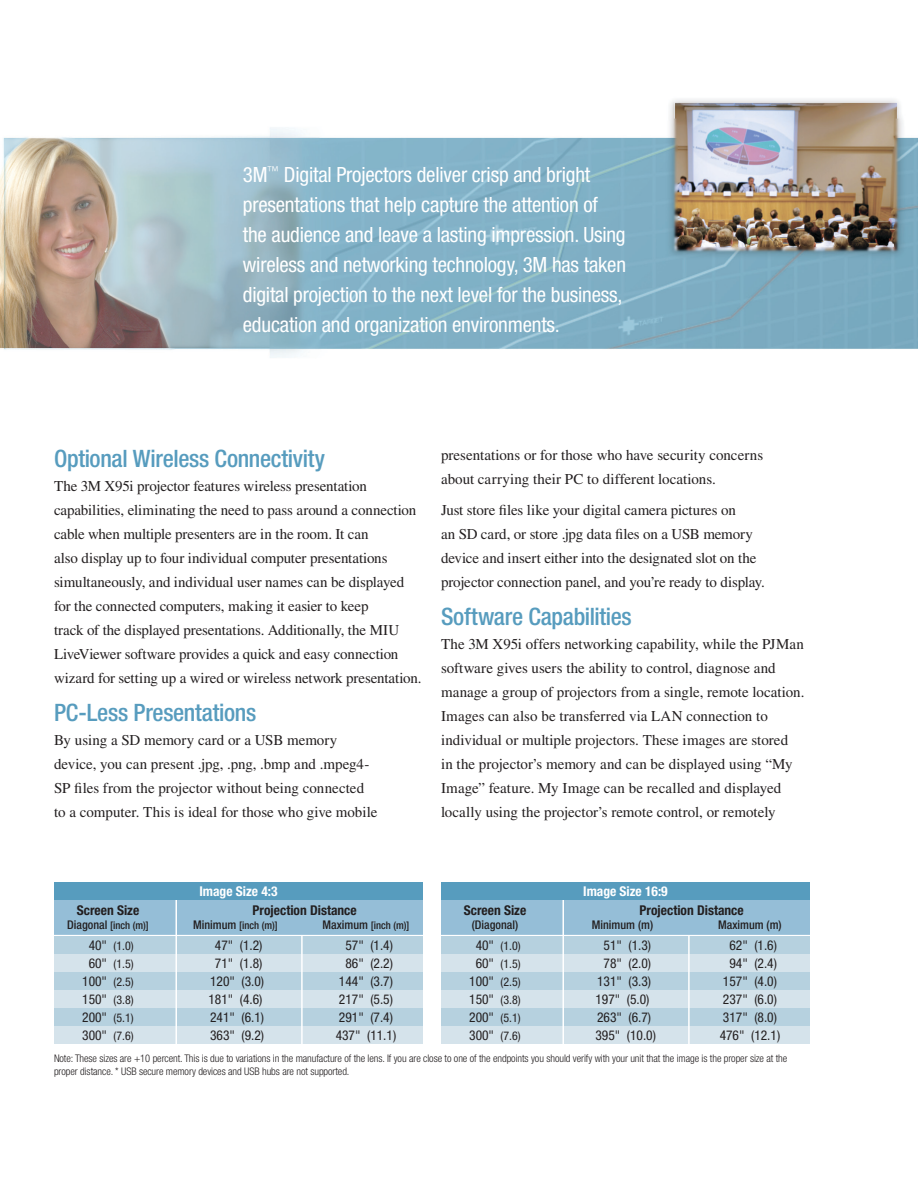
<style>
.page{position:relative;width:918px;height:1188px;background:#fff}
.page>*{position:absolute;margin:0;border:0;box-sizing:border-box;transform-origin:0 0}
.Body_Subhead{font:500 condensed 24px "Helvetica Neue LT Std";letter-spacing:-.015em;color:#579cbe}
.t1{font:condensed 21px/30px "Helvetica Neue LT Std";letter-spacing:-.01em;color:#fff}
.Body_Copy{font:15px/24px "Times LT Std";letter-spacing:-.005em;color:#231f20}
.t2{font:condensed 13.5px "Helvetica Neue LT Std";color:#231f20}
.t3{font:700 condensed 13.5px "Helvetica Neue LT Std";color:#231f20}
.t4{font:700 condensed 13.5px "Helvetica Neue LT Std";color:#fff}
.t5{font:condensed 12px "Helvetica Neue LT Std";color:#231f20}
.t6{font:500 condensed 12px "Helvetica Neue LT Std";color:#231f20}
.t7{font:300 condensed 10.5px/13.5px "Helvetica Neue LT Std";letter-spacing:-.005em;color:#231f20}
.t8{font:500 condensed 10.5px "Helvetica Neue LT Std";color:#231f20}
.s1{font-size:12px}
.s2{font-size:13.5px}
</style>
<div class="page">
<img style="left:0;top:99px;width:918px;height:259px">
<div style="left:54px;top:1026px;width:369px;height:18px;background:#d5e3eb"></div>
<div style="left:54px;top:1008px;width:369px;height:18px;background:#b6d1df"></div>
<div style="left:54px;top:882px;width:369px;height:18px;background:#579cbe"></div>
<div style="left:54px;top:990px;width:369px;height:18px;background:#d5e3eb"></div>
<div style="left:54px;top:972px;width:369px;height:18px;background:#b6d1df"></div>
<div style="left:54px;top:954px;width:369px;height:18px;background:#d5e3eb"></div>
<div style="left:54px;top:936px;width:369px;height:18px;background:#b6d1df"></div>
<div style="left:54px;top:900px;width:369px;height:36px;background:#95bed7"></div>
<hr style="left:301px;top:936px;width:2px;height:108px;background:#fff">
<hr style="left:54px;top:935px;width:369px;height:1px;background:#fff">
<div style="left:441px;top:1026px;width:369px;height:18px;background:#d5e3eb"></div>
<div style="left:441px;top:1008px;width:369px;height:18px;background:#b6d1df"></div>
<div style="left:441px;top:882px;width:369px;height:18px;background:#579cbe"></div>
<div style="left:441px;top:990px;width:369px;height:18px;background:#d5e3eb"></div>
<div style="left:441px;top:972px;width:369px;height:18px;background:#b6d1df"></div>
<div style="left:441px;top:954px;width:369px;height:18px;background:#d5e3eb"></div>
<div style="left:441px;top:936px;width:369px;height:18px;background:#b6d1df"></div>
<div style="left:441px;top:900px;width:369px;height:36px;background:#95bed7"></div>
<hr style="left:688px;top:936px;width:2px;height:108px;background:#fff">
<hr style="left:441px;top:935px;width:369px;height:1px;background:#fff">
<hr style="left:562px;top:900px;width:2px;height:144px;background:#fff">
<hr style="left:176px;top:900px;width:1px;height:144px;background:#fff">
<p class="t1" style="left:243px;top:159px;width:385px">3M<sup>™</sup> Digital Projectors deliver crisp and bright presentations that help capture the attention of the audience and leave a lasting impression. Using wireless and networking technology, 3M has taken digital projection to the next level for the business, education and organization environments.</p>
<p class="Body_Subhead" style="left:54px;top:444px;width:273px">Optional Wireless Connectivity</p>
<p class="Body_Copy" style="left:54px;top:474px;width:369px">The 3M X95i projector features wireless presentation capabilities, eliminating the need to pass around a connection cable when multiple presenters are in the room. It can<br>also display up to four individual computer presentations simultaneously, and individual user names can be displayed for the connected computers, making it easier to keep<br>track of the displayed presentations. Additionally, the MIU LiveViewer software provides a quick and easy connection wizard for setting up a wired or wireless network presentation.</p>
<p class="Body_Subhead" style="left:54px;top:698px;width:204px">PC-Less Presentations</p>
<p class="Body_Copy" style="left:54px;top:728px;width:325px">By using a SD memory card or a USB memory device, you can present .jpg, .png, .bmp and .mpeg4- SP files from the projector without being connected to a computer. This is ideal for those who give mobile</p>
<p class="Body_Copy" style="left:441px;top:443px;width:324px">presentations or for those who have security concerns about carrying their PC to different locations.</p>
<p class="Body_Copy" style="left:441px;top:498px;width:325px">Just store files like your digital camera pictures on<br>an SD card, or store .jpg data files on a USB memory device and insert either into the designated slot on the projector connection panel, and you’re ready to display.</p>
<p class="Body_Subhead" style="left:441px;top:602px;width:192px">Software Capabilities</p>
<p class="Body_Copy" style="left:441px;top:632px;width:365px">The 3M X95i offers networking capability, while the PJMan software gives users the ability to control, diagnose and manage a group of projectors from a single, remote location.<br>Images can also be transferred via LAN connection to individual or multiple projectors. These images are stored<br>in the projector’s memory and can be displayed using “My Image” feature. My Image can be recalled and displayed locally using the projector’s remote control, or remotely</p>
<p class="t4" style="left:199px;top:883px;width:80px">Image Size 4:3</p>
<p class="t3" style="left:77px;top:902px;width:64px">Screen Size</p>
<p class="t3" style="left:253px;top:902px;width:106px">Projection Distance</p>
<p class="t8" style="left:67px;top:919px;width:83px"><span class="s1">Diagonal</span> [inch (m)]</p>
<p class="t8" style="left:193px;top:919px;width:86px"><span class="s1">Minimum</span> [inch (m)]</p>
<p class="t8" style="left:322px;top:919px;width:89px"><span class="s1">Maximum</span> [inch (m)]</p>
<p class="t5" style="left:89px;top:939px;width:47px"><span class="s2">40"</span> (1.0)</p>
<p class="t2" style="left:215px;top:937px;width:49px">47" (1.2)</p>
<p class="t2" style="left:345px;top:937px;width:49px">57" (1.4)</p>
<p class="t5" style="left:89px;top:957px;width:47px"><span class="s2">60"</span> (1.5)</p>
<p class="t2" style="left:215px;top:955px;width:49px">71" (1.8)</p>
<p class="t2" style="left:345px;top:955px;width:49px">86" (2.2)</p>
<p class="t5" style="left:82px;top:975px;width:53px"><span class="s2">100"</span> (2.5)</p>
<p class="t2" style="left:210px;top:973px;width:56px">120" (3.0)</p>
<p class="t2" style="left:339px;top:973px;width:56px">144" (3.7)</p>
<p class="t5" style="left:82px;top:993px;width:53px"><span class="s2">150"</span> (3.8)</p>
<p class="t2" style="left:208px;top:991px;width:56px">181" (4.6)</p>
<p class="t2" style="left:339px;top:991px;width:56px">217" (5.5)</p>
<p class="t5" style="left:82px;top:1011px;width:53px"><span class="s2">200"</span> (5.1)</p>
<p class="t2" style="left:210px;top:1009px;width:56px">241" (6.1)</p>
<p class="t2" style="left:339px;top:1009px;width:56px">291" (7.4)</p>
<p class="t5" style="left:82px;top:1029px;width:53px"><span class="s2">300"</span> (7.6)</p>
<p class="t2" style="left:210px;top:1027px;width:56px">363" (9.2)</p>
<p class="t2" style="left:336px;top:1027px;width:62px">437" (11.1)</p>
<p class="t4" style="left:583px;top:883px;width:86px">Image Size 16:9</p>
<p class="t3" style="left:464px;top:902px;width:64px">Screen Size</p>
<p class="t3" style="left:640px;top:902px;width:106px">Projection Distance</p>
<p class="t6" style="left:472px;top:917px;width:48px">(Diagonal)</p>
<p class="t6" style="left:592px;top:917px;width:63px">Minimum (m)</p>
<p class="t6" style="left:718px;top:917px;width:65px">Maximum (m)</p>
<p class="t5" style="left:476px;top:939px;width:47px"><span class="s2">40"</span> (1.0)</p>
<p class="t2" style="left:604px;top:937px;width:49px">51" (1.3)</p>
<p class="t2" style="left:729px;top:937px;width:49px">62" (1.6)</p>
<p class="t5" style="left:476px;top:957px;width:47px"><span class="s2">60"</span> (1.5)</p>
<p class="t2" style="left:604px;top:955px;width:49px">78" (2.0)</p>
<p class="t2" style="left:729px;top:955px;width:49px">94" (2.4)</p>
<p class="t5" style="left:469px;top:975px;width:53px"><span class="s2">100"</span> (2.5)</p>
<p class="t2" style="left:597px;top:973px;width:56px">131" (3.3)</p>
<p class="t2" style="left:723px;top:973px;width:56px">157" (4.0)</p>
<p class="t5" style="left:469px;top:993px;width:53px"><span class="s2">150"</span> (3.8)</p>
<p class="t2" style="left:595px;top:991px;width:56px">197" (5.0)</p>
<p class="t2" style="left:723px;top:991px;width:56px">237" (6.0)</p>
<p class="t5" style="left:469px;top:1011px;width:53px"><span class="s2">200"</span> (5.1)</p>
<p class="t2" style="left:597px;top:1009px;width:56px">263" (6.7)</p>
<p class="t2" style="left:723px;top:1009px;width:56px">317" (8.0)</p>
<p class="t5" style="left:469px;top:1029px;width:53px"><span class="s2">300"</span> (7.6)</p>
<p class="t2" style="left:595px;top:1027px;width:62px">395" (10.0)</p>
<p class="t2" style="left:720px;top:1027px;width:62px">476" (12.1)</p>
<p class="t7" style="left:54px;top:1051px;width:735px">Note: These sizes are +10 percent. This is due to variations in the manufacture of the lens. If you are close to one of the endpoints you should verify with your unit that the image is the proper size at the proper distance. * USB secure memory devices and USB hubs are not supported.</p>
</div>
